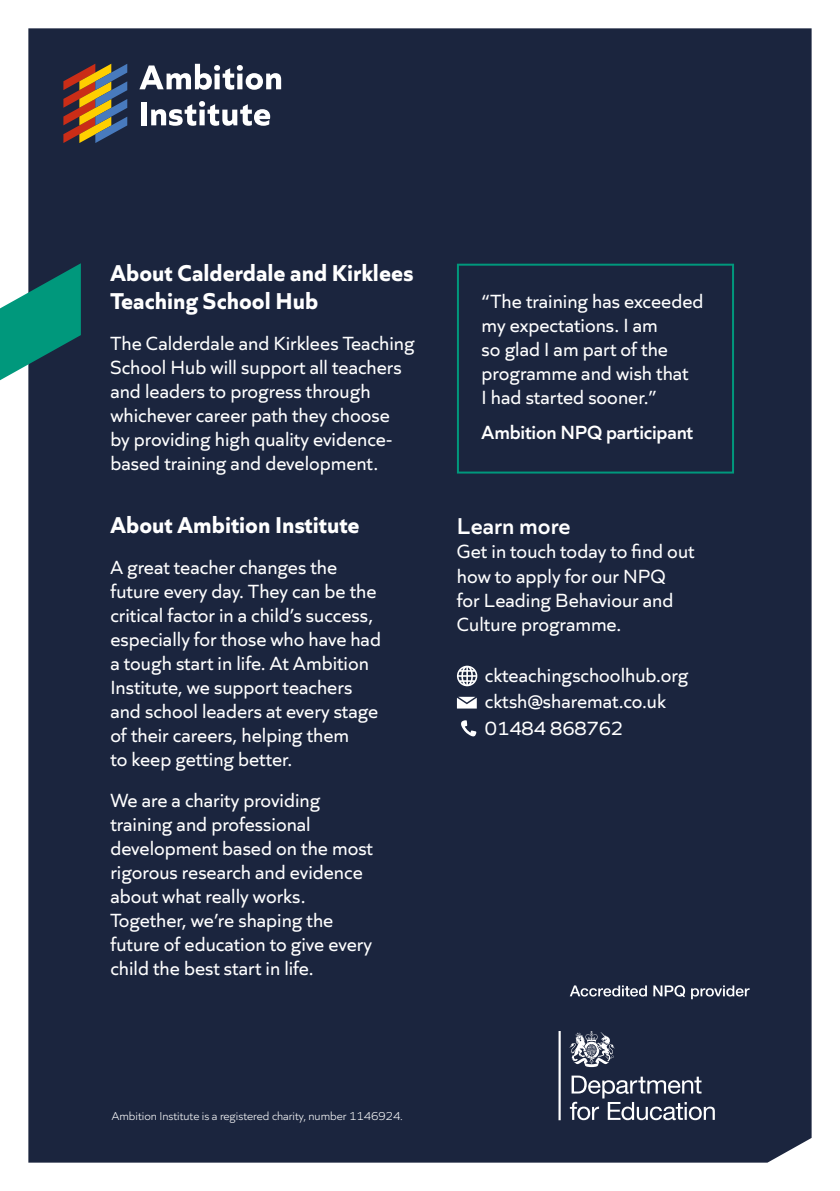
<style>
.page{position:relative;width:840px;height:1191px;background:#fff}
.page>*{position:absolute;margin:0;border:0;box-sizing:border-box;transform-origin:0 0}
.t1{font:700 24px/28.8px "Quiet Sans";color:#fff}
.t2{font:600 24px "Quiet Sans";color:#fff}
.t3{font:20px/24px "Quiet Sans";color:#fff}
.t4{font:600 20px "Quiet Sans";letter-spacing:-.01em;color:#fff}
.t5{font:300 12px "Quiet Sans";color:#fff}
</style>
<div class="page">
<div style="left:28px;top:28px;width:783px;height:1134px;background:#1b253e"></div>
<svg style="left:63px;top:64px;width:64px;height:79px"></svg>
<svg style="left:139px;top:64px;width:142px;height:26px"></svg>
<div style="left:142px;top:102px;width:5px;height:24px;background:#fff"></div>
<svg style="left:151px;top:101px;width:119px;height:25px"></svg>
<div style="left:456px;top:264px;width:277px;height:209px;border:2px solid #00987c"></div>
<svg style="left:456px;top:665px;width:21px;height:21px"></svg>
<svg style="left:456px;top:697px;width:20px;height:11px"></svg>
<svg style="left:460px;top:720px;width:16px;height:16px"></svg>
<hr style="left:558px;top:1031px;width:2px;height:89px;background:#fff">
<svg style="left:569px;top:1031px;width:45px;height:36px"></svg>
<svg style="left:569px;top:1075px;width:145px;height:45px"></svg>
<svg style="left:569px;top:985px;width:77px;height:11px"></svg>
<svg style="left:653px;top:985px;width:31px;height:12px"></svg>
<svg style="left:690px;top:985px;width:59px;height:14px"></svg>
<svg style="left:0;top:263px;width:81px;height:117px"></svg>
<p class="t1" style="left:110px;top:256px;width:304px">About Calderdale and Kirklees<br>Teaching School Hub</p>
<p class="t3" style="left:110px;top:330px;width:305px">The Calderdale and Kirklees Teaching School Hub will support all teachers and leaders to progress through whichever career path they choose<br>by providing high quality evidence&shy;based training and development.</p>
<p class="t1" style="left:110px;top:508px;width:250px">About Ambition Institute</p>
<p class="t3" style="left:110px;top:554px;width:272px">A great teacher changes the future every day. They can be the critical factor in a child’s success, especially for those who have had a tough start in life. At Ambition<br>Institute, we support teachers and school leaders at every stage of their careers, helping them<br>to keep getting better.</p>
<p class="t3" style="left:110px;top:787px;width:264px">We are a charity providing training and professional development based on the most rigorous research and evidence about what really works.<br>Together, we’re shaping the future of education to give every child the best start in life.</p>
<p class="t3" style="left:481px;top:287px;width:223px">“The training has exceeded my expectations. I am<br>so glad I am part of the programme and wish that<br>I had started sooner.”</p>
<p class="t4" style="left:481px;top:417px;width:213px">Ambition NPQ participant</p>
<p class="t2" style="left:456px;top:508px;width:115px">Learn more</p>
<p class="t3" style="left:456px;top:538px;width:239px">Get in touch today to find out how to apply for our NPQ<br>for Leading Behaviour and<br>Culture programme.</p>
<p class="t3" style="left:484px;top:661px;width:205px;line-height:26.2px">ckteachingschoolhub.org cktsh@sharemat.co.uk<br>01484 868762</p>
<p class="t5" style="left:112px;top:1107px;width:292px">Ambition Institute is a registered charity, number 1146924.</p>
</div>
